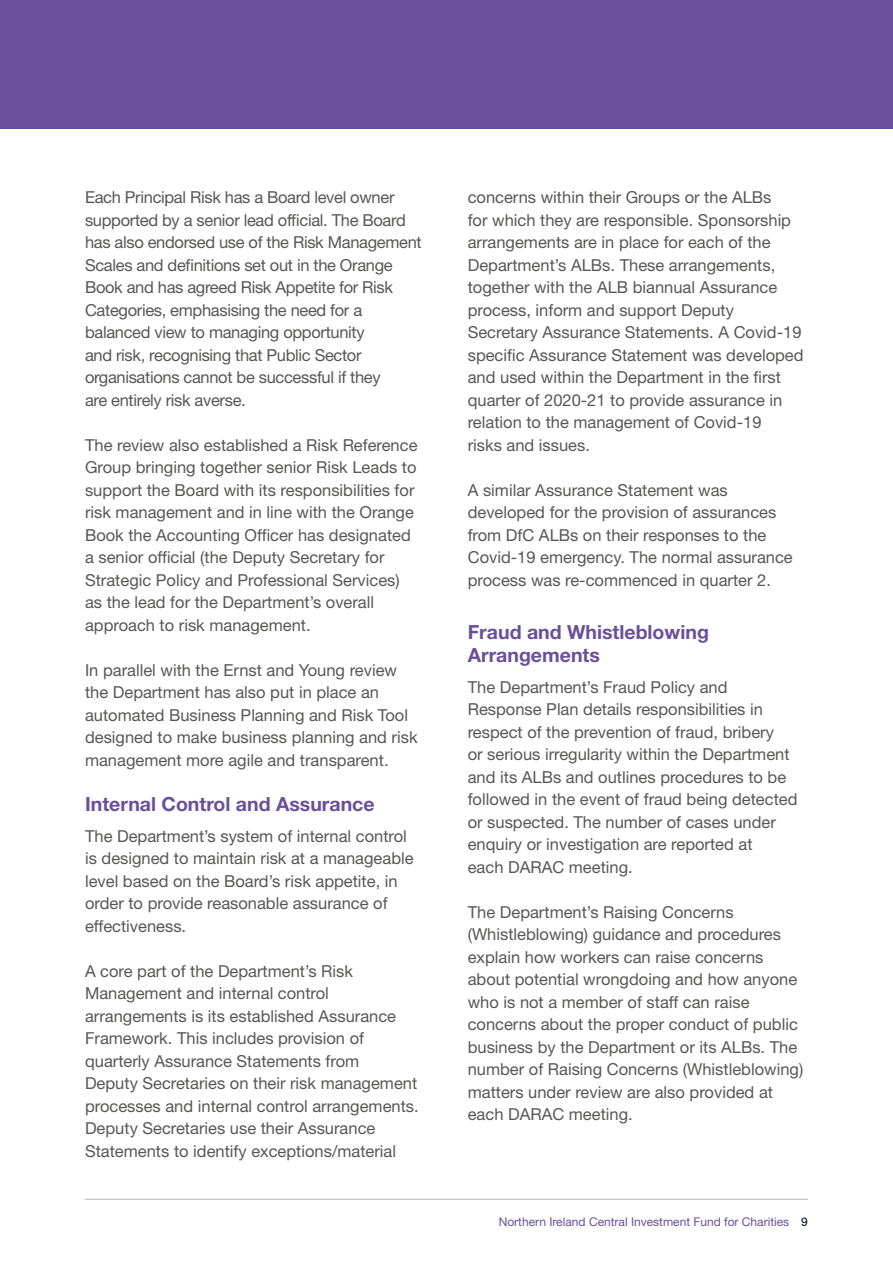
<style>
.page{position:relative;width:893px;height:1263px;background:#fff}
.page>*{position:absolute;margin:0;border:0;box-sizing:border-box;transform-origin:0 0}
.t1{font:700 19.5px/22.5px "Helvetica Neue LT Std";color:#6a4f9b}
.t2{font:16.5px/22.5px "Helvetica Neue LT Std";color:#575756}
.t3{font:16.5px/22.5px "Helvetica Neue LT Std";letter-spacing:-.02em;color:#575756}
.t4{font:12px "Helvetica Neue LT Std";color:#6a4f9b}
.s1{font-weight:500;color:#1d2b50}
</style>
<div class="page">
<div style="left:0;top:0;width:893px;height:128px;background:#6a4f9b"></div>
<hr style="left:85px;top:1199px;width:722px;height:1px;background:#b3b2b2">
<p class="t3" style="left:85px;top:186px;width:338px">Each Principal Risk has a Board level owner supported by a senior lead official. The Board has also endorsed use of the Risk Management Scales and definitions set out in the Orange Book and has agreed Risk Appetite for Risk Categories, emphasising the need for a balanced view to managing opportunity<br>and risk, recognising that Public Sector organisations cannot be successful if they<br>are entirely risk averse.</p>
<p class="t2" style="left:85px;top:433px;width:334px">The review also established a Risk Reference Group bringing together senior Risk Leads to support the Board with its responsibilities for risk management and in line with the Orange Book the Accounting Officer has designated a senior official (the Deputy Secretary for Strategic Policy and Professional Services) as the lead for the Department’s overall approach to risk management.</p>
<p class="t2" style="left:85px;top:658px;width:334px">In parallel with the Ernst and Young review the Department has also put in place an automated Business Planning and Risk Tool designed to make business planning and risk management more agile and transparent.</p>
<p class="t1" style="left:85px;top:792px;width:291px">Internal Control and Assurance</p>
<p class="t2" style="left:85px;top:824px;width:330px">The Department’s system of internal control is designed to maintain risk at a manageable level based on the Board’s risk appetite, in order to provide reasonable assurance of effectiveness.</p>
<p class="t2" style="left:85px;top:959px;width:335px">A core part of the Department’s Risk Management and internal control arrangements is its established Assurance Framework. This includes provision of quarterly Assurance Statements from<br>Deputy Secretaries on their risk management processes and internal control arrangements.<br>Deputy Secretaries use their Assurance Statements to identify exceptions/material</p>
<p class="t2" style="left:468px;top:186px;width:337px">concerns within their Groups or the ALBs<br>for which they are responsible. Sponsorship arrangements are in place for each of the Department’s ALBs. These arrangements, together with the ALB biannual Assurance process, inform and support Deputy Secretary Assurance Statements. A Covid-19 specific Assurance Statement was developed and used within the Department in the first quarter of 2020-21 to provide assurance in relation to the management of Covid-19<br>risks and issues.</p>
<p class="t2" style="left:468px;top:478px;width:327px">A similar Assurance Statement was developed for the provision of assurances from DfC ALBs on their responses to the Covid-19 emergency. The normal assurance process was re-commenced in quarter 2.</p>
<p class="t1" style="left:468px;top:620px;width:243px">Fraud and Whistleblowing<br>Arrangements</p>
<p class="t2" style="left:468px;top:675px;width:331px">The Department’s Fraud Policy and Response Plan details responsibilities in respect of the prevention of fraud, bribery<br>or serious irregularity within the Department and its ALBs and outlines procedures to be followed in the event of fraud being detected or suspected. The number of cases under enquiry or investigation are reported at<br>each DARAC meeting.</p>
<p class="t2" style="left:468px;top:900px;width:337px">The Department’s Raising Concerns (Whistleblowing) guidance and procedures explain how workers can raise concerns about potential wrongdoing and how anyone who is not a member of staff can raise concerns about the proper conduct of public business by the Department or its ALBs. The number of Raising Concerns (Whistleblowing) matters under review are also provided at each DARAC meeting.</p>
<p class="t4" style="left:499px;top:1214px;width:311px">Northern Ireland Central Investment Fund for Charities <span class="s1">9</span></p>
</div>
